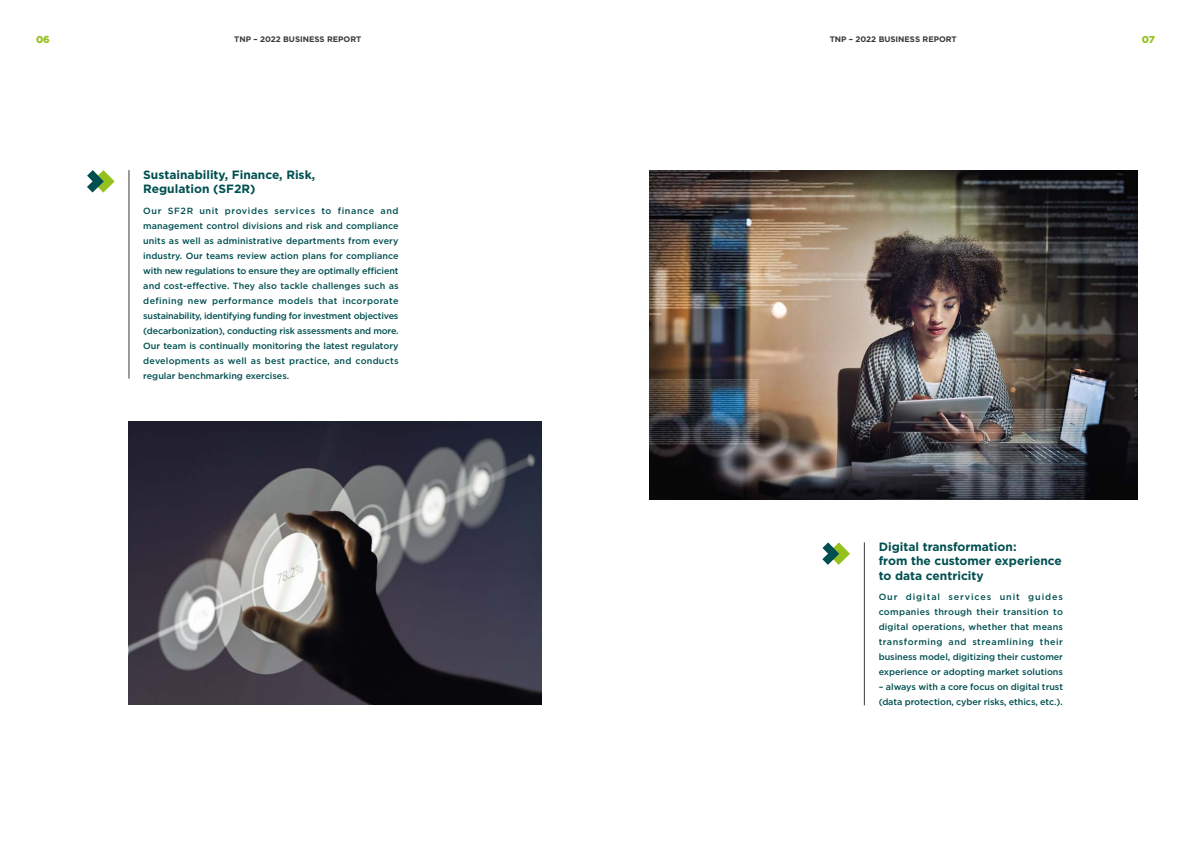
<style>
.page{position:relative;width:1191px;height:842px;background:#fff}
.page>*{position:absolute;margin:0;border:0;box-sizing:border-box;transform-origin:0 0}
.t1{font:700 12px/14.4px "Gotham";color:#004f50}
.t2{font:900 10px "Gotham";color:#95c11f}
.t3{font:500 9px/15px "Gotham";color:#004f50;text-align:justify}
.t4{font:700 8px "Gotham";color:#393938}
</style>
<div class="page">
<hr style="left:129px;top:170px;width:1px;height:209px;background:#393938">
<hr style="left:864px;top:542px;width:1px;height:163px;background:#393938">
<svg style="left:87px;top:170px;width:28px;height:23px"></svg>
<svg style="left:822px;top:542px;width:28px;height:23px"></svg>
<img style="left:129px;top:421px;width:412px;height:284px">
<img style="left:649px;top:170px;width:488px;height:330px">
<p class="t2" style="left:36px;top:33px;width:15px">06</p>
<p class="t4" style="left:234px;top:33px;width:129px">TNP – 2022 BUSINESS REPORT</p>
<p class="t4" style="left:829px;top:33px;width:129px">TNP – 2022 BUSINESS REPORT</p>
<p class="t2" style="left:1141px;top:33px;width:15px">07</p>
<h1 class="t1" style="left:143px;top:167px;width:173px">Sustainability, Finance, Risk,<br>Regulation (SF2R)</h1>
<p class="t3" style="left:143px;top:203px;width:257px">Our SF2R unit provides services to finance and management control divisions and risk and compliance units as well as administrative departments from every industry. Our teams review action plans for compliance with new regulations to ensure they are optimally efficient and cost-effective. They also tackle challenges such as defining new performance models that incorporate sustainability, identifying funding for investment objectives (decarbonization), conducting risk assessments and more.<br>Our team is continually monitoring the latest regulatory developments as well as best practice, and conducts regular benchmarking exercises.</p>
<h1 class="t1" style="left:878px;top:539px;width:185px">Digital transformation:<br>from the customer experience to data centricity</h1>
<p class="t3" style="left:878px;top:589px;width:186px">Our digital services unit guides companies through their transition to digital operations, whether that means transforming and streamlining their business model, digitizing their customer experience or adopting market solutions</p>
<p class="t3" style="left:878px;top:679px;width:186px">– always with a core focus on digital trust (data protection, cyber risks, ethics, etc.).</p>
</div>
